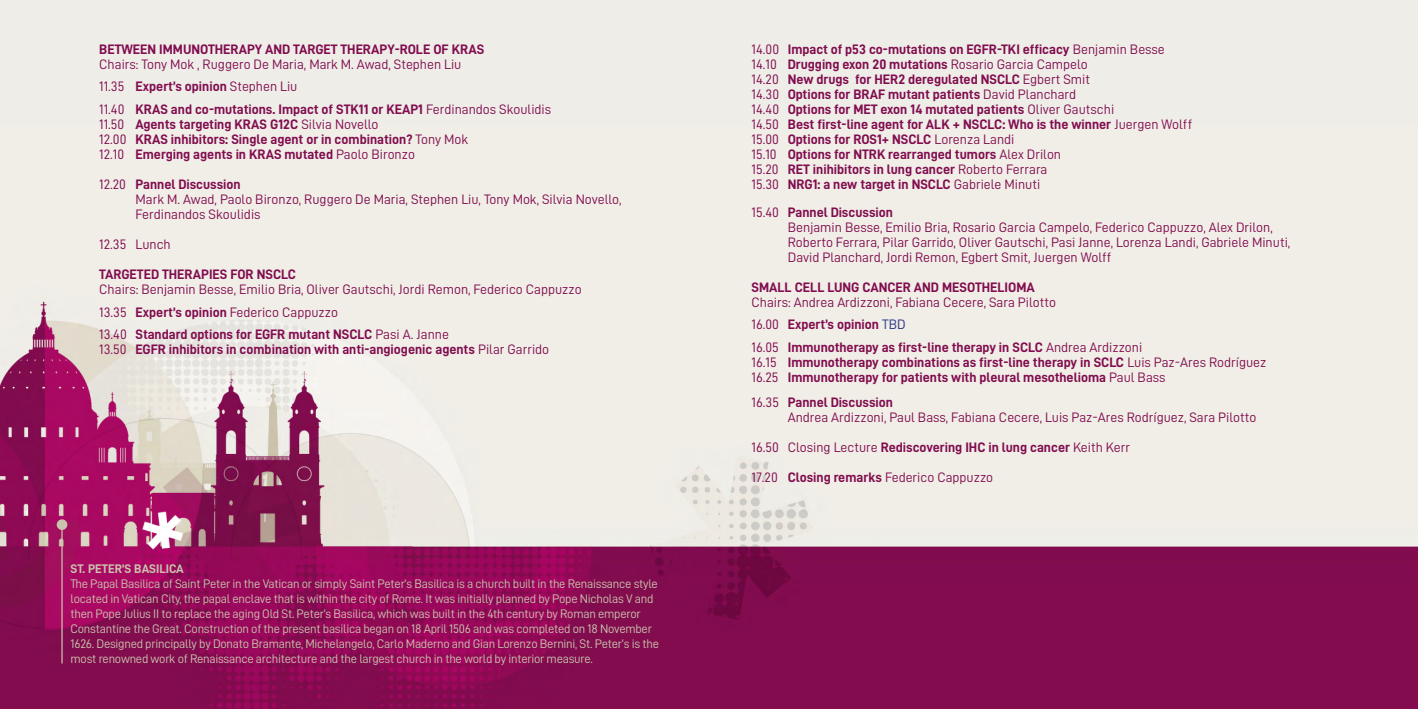
<style>
.page{position:relative;width:1418px;height:709px;background:#fff}
.page>*{position:absolute;margin:0;border:0;box-sizing:border-box;transform-origin:0 0}
.t1{font:13.75px/15px "D DIN Bold";color:#810c4e}
.t2{font:13.75px/15px "D DIN";color:#810c4e}
.t3{font:12.5px/15px "D DIN";letter-spacing:-.02em;color:#cac3ae}
.t4{font:12.5px "D DIN Bold";color:#cac3ae}
.s1{font-family:"D DIN Bold"}
.s2{font-family:"D DIN"}
.s3{font-family:"D DIN";color:#283583}
</style>
<div class="page">
<div style="left:0;top:0;width:1417px;height:709px;background:#eeede8"></div>
<img style="left:0;top:301px;width:1417px;height:408px">
<hr style="left:61px;top:524px;width:2px;height:139px;background:#cac3ae">
<div style="left:57px;top:519px;width:10px;height:11px;background:#cac3ae;border-radius:50%"></div>
<p class="t1" style="left:99px;top:41px;width:386px">BETWEEN IMMUNOTHERAPY AND TARGET THERAPY-ROLE OF KRAS</p>
<p class="t2" style="left:99px;top:53px;width:364px;line-height:22.5px">Chairs: Tony Mok , Ruggero De Maria, Mark M. Awad, Stephen Liu<br>11.35 <span class="s1">Expert’s opinion</span> Stephen Liu</p>
<p class="t1" style="left:99px;top:101px;width:453px"><span class="s2">11.40</span> KRAS and co-mutations. Impact of STK11 or KEAP1 <span class="s2">Ferdinandos Skoulidis 11.50</span> Agents targeting KRAS G12C <span class="s2">Silvia Novello<br>12.00</span> KRAS inhibitors: Single agent or in combination? <span class="s2">Tony Mok<br>12.10</span> Emerging agents in KRAS mutated <span class="s2">Paolo Bironzo</span></p>
<p class="t1" style="left:99px;top:176px;width:143px"><span class="s2">12.20</span> Pannel Discussion</p>
<p class="t2" style="left:135px;top:191px;width:487px">Mark M. Awad, Paolo Bironzo, Ruggero De Maria, Stephen Liu, Tony Mok, Silvia Novello,<br>Ferdinandos Skoulidis</p>
<p class="t2" style="left:99px;top:236px;width:73px">12.35 Lunch</p>
<p class="t1" style="left:99px;top:266px;width:198px">TARGETED THERAPIES FOR NSCLC</p>
<p class="t2" style="left:99px;top:278px;width:484px;line-height:22.5px">Chairs: Benjamin Besse, Emilio Bria, Oliver Gautschi, Jordi Remon, Federico Cappuzzo<br>13.35 <span class="s1">Expert’s opinion</span> Federico Cappuzzo</p>
<p class="t1" style="left:99px;top:326px;width:451px"><span class="s2">13.40</span> Standard options for EGFR mutant NSCLC <span class="s2">Pasi A. Janne<br>13.50</span> EGFR inhibitors in combination with anti-angiogenic agents <span class="s2">Pilar Garrido</span></p>
<p class="t4" style="left:71px;top:562px;width:115px">ST. PETER’S BASILICA</p>
<p class="t3" style="left:71px;top:576px;width:590px">The Papal Basilica of Saint Peter in the Vatican or simply Saint Peter’s Basilica is a church built in the Renaissance style located in Vatican City, the papal enclave that is within the city of Rome. It was initially planned by Pope Nicholas V and then Pope Julius II to replace the aging Old St. Peter’s Basilica, which was built in the 4th century by Roman emperor Constantine the Great. Construction of the present basilica began on 18 April 1506 and was completed on 18 November 1626. Designed principally by Donato Bramante, Michelangelo, Carlo Maderno and Gian Lorenzo Bernini, St. Peter’s is the most renowned work of Renaissance architecture and the largest church in the world by interior measure.</p>
<p class="t1" style="left:751px;top:41px;width:415px"><span class="s2">14.00</span> Impact of p53 co-mutations on EGFR-TKI efficacy <span class="s2">Benjamin Besse</span></p>
<p class="t2" style="left:751px;top:56px;width:338px">14.10 <span class="s1">Drugging exon 20 mutations</span> Rosario Garcia Campelo</p>
<p class="t1" style="left:751px;top:71px;width:442px"><span class="s2">14.20</span> New drugs for HER2 deregulated NSCLC <span class="s2">Egbert Smit<br>14.30</span> Options for BRAF mutant patients <span class="s2">David Planchard<br>14.40</span> Options for MET exon 14 mutated patients <span class="s2">Oliver Gautschi<br>14.50</span> Best first-line agent for ALK + NSCLC: Who is the winner <span class="s2">Juergen Wolff 15.00</span> Options for ROS1+ NSCLC <span class="s2">Lorenza Landi<br>15.10</span> Options for NTRK rearranged tumors <span class="s2">Alex Drilon<br>15.20</span> RET inihibitors in lung cancer <span class="s2">Roberto Ferrara<br>15.30</span> NRG1: a new target in NSCLC <span class="s2">Gabriele Minuti</span></p>
<p class="t1" style="left:751px;top:204px;width:143px"><span class="s2">15.40</span> Pannel Discussion</p>
<p class="t2" style="left:787px;top:219px;width:504px">Benjamin Besse, Emilio Bria, Rosario Garcia Campelo, Federico Cappuzzo, Alex Drilon,<br>Roberto Ferrara, Pilar Garrido, Oliver Gautschi, Pasi Janne, Lorenza Landi, Gabriele Minuti,<br>David Planchard, Jordi Remon, Egbert Smit, Juergen Wolff</p>
<p class="t1" style="left:751px;top:279px;width:285px">SMALL CELL LUNG CANCER AND MESOTHELIOMA</p>
<p class="t2" style="left:751px;top:294px;width:306px">Chairs: Andrea Ardizzoni, Fabiana Cecere, Sara Pilotto</p>
<p class="t1" style="left:751px;top:313px;width:392px;line-height:22.5px"><span class="s2">16.00</span> Expert’s opinion <span class="s3">TBD<br></span><span class="s2">16.05</span> Immunotherapy as first-line therapy in SCLC <span class="s2">Andrea Ardizzoni</span></p>
<p class="t1" style="left:751px;top:354px;width:516px"><span class="s2">16.15</span> Immunotherapy combinations as first-line therapy in SCLC <span class="s2">Luis Paz-Ares Rodríguez<br>16.25</span> Immunotherapy for patients with pleural mesothelioma <span class="s2">Paul Bass</span></p>
<p class="t1" style="left:751px;top:394px;width:143px"><span class="s2">16.35</span> Pannel Discussion</p>
<p class="t2" style="left:751px;top:401px;width:506px;line-height:30px;text-indent:36px">Andrea Ardizzoni, Paul Bass, Fabiana Cecere, Luis Paz-Ares Rodríguez, Sara Pilotto<br>16.50 Closing Lecture <span class="s1">Rediscovering IHC in lung cancer</span> Keith Kerr<br>17.20 <span class="s1">Closing remarks</span> Federico Cappuzzo</p>
</div>
